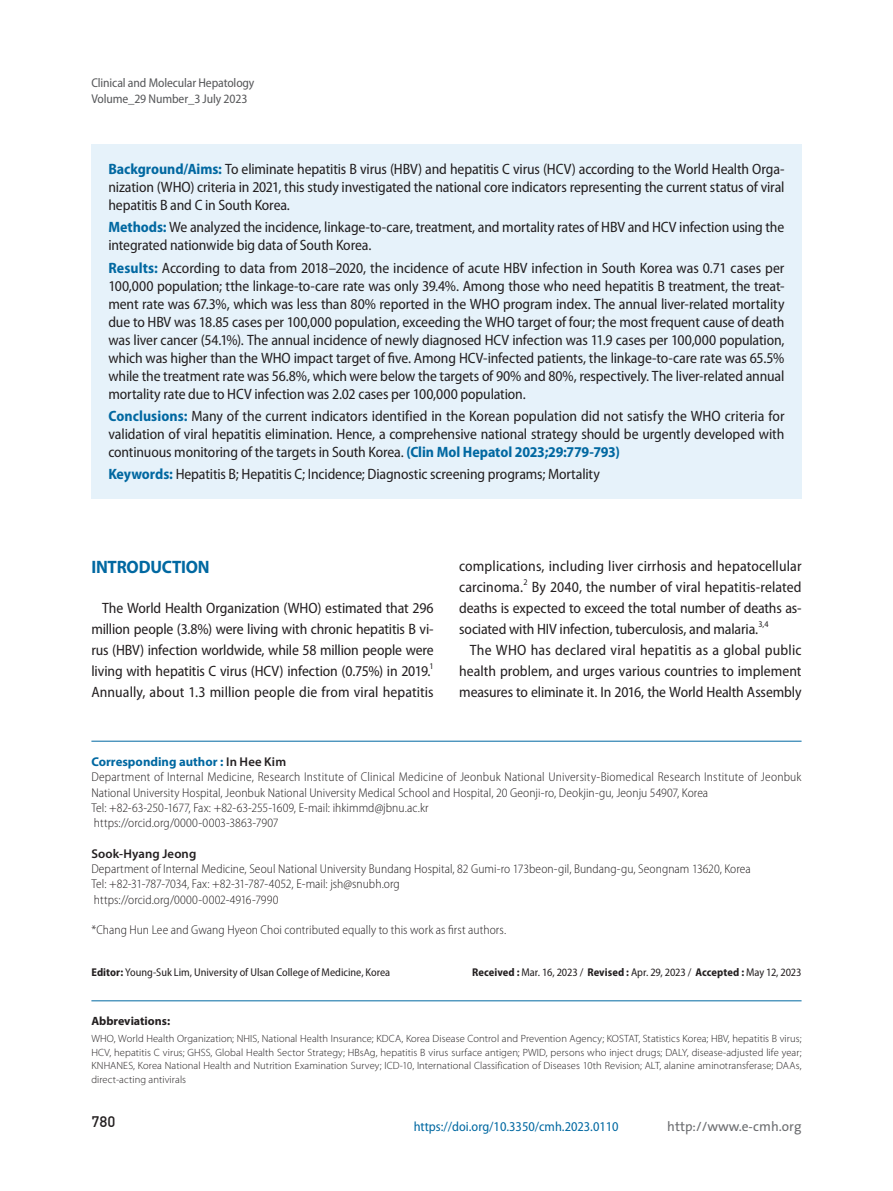
<style>
.page{position:relative;width:893px;height:1191px;background:#fff}
.page>*{position:absolute;margin:0;border:0;box-sizing:border-box;transform-origin:0 0}
.t1{font:700 18px "Myriad Pro";letter-spacing:-.015em;color:#0168a1;scale:.95 1}
.t2{font:semi-condensed 15px/18px "Myriad Pro";letter-spacing:-.01em;color:#231f20;text-align:justify}
.t3{font:semi-condensed 15px/21px "Myriad Pro";letter-spacing:.01em;color:#231f20}
.t4{font:15px "Dinmed";color:#231f20}
.t5{font:semi-condensed 13.5px "Myriad Pro";color:#0168a1}
.t6{font:13.5px "The Sans";color:#6c6d70}
.t7{font:300 semi-condensed 12.75px/15.3px "Myriad Pro";letter-spacing:.005em;color:#231f20}
.t8{font:semi-condensed 12.75px/15.8px "Myriad Pro";letter-spacing:-.01em;color:#57585a}
.t9{font:600 12.75px "Myriad Pro";letter-spacing:.01em;color:#231f20}
.t10{font:700 12px "Myriad Pro";color:#231f20}
.t11{font:semi-condensed 11.25px "Myriad Pro";color:#231f20}
.t12{font:300 10.5px/13.5px "Myriad Pro";letter-spacing:.01em;color:#231f20;text-align:justify}
.t13{font:semi-condensed 8.7px "Myriad Pro";color:#231f20}
.s1{font-weight:700;color:#0168a1}
.s2{font-weight:700;font-stretch:normal;color:#0168a1}
.s3{font-weight:600;font-stretch:normal}
.s4{font-weight:700}
</style>
<div class="page">
<div style="left:91px;top:145px;width:710px;height:354px;background:#e6f2fa"></div>
<hr style="left:91px;top:1000px;width:710px;height:1px;background:#0168a1">
<hr style="left:91px;top:741px;width:710px;height:1px;background:#0168a1">
<p class="t8" style="left:91px;top:75px;width:165px">Clinical and Molecular Hepatology<br>Volume_29 Number_3 July 2023</p>
<p class="t2" style="left:108px;top:160px;width:678px"><span class="s1">Background/Aims:</span> To eliminate hepatitis B virus (HBV) and hepatitis C virus (HCV) according to the World Health Orga&shy;nization (WHO) criteria in 2021, this study investigated the national core indicators representing the current status of viral hepatitis B and C in South Korea.</p>
<p class="t2" style="left:108px;top:218px;width:677px"><span class="s1">Methods:</span> We analyzed the incidence, linkage-to-care, treatment, and mortality rates of HBV and HCV infection using the integrated nationwide big data of South Korea.</p>
<p class="t2" style="left:108px;top:258px;width:678px"><span class="s1">Results:</span> According to data from 2018–2020, the incidence of acute HBV infection in South Korea was 0.71 cases per 100,000 population; tthe linkage-to-care rate was only 39.4%. Among those who need hepatitis B treatment, the treat&shy;ment rate was 67.3%, which was less than 80% reported in the WHO program index. The annual liver-related mortality due to HBV was 18.85 cases per 100,000 population, exceeding the WHO target of four; the most frequent cause of death was liver cancer (54.1%). The annual incidence of newly diagnosed HCV infection was 11.9 cases per 100,000 population, which was higher than the WHO impact target of five. Among HCV-infected patients, the linkage-to-care rate was 65.5% while the treatment rate was 56.8%, which were below the targets of 90% and 80%, respectively. The liver-related annual mortality rate due to HCV infection was 2.02 cases per 100,000 population.</p>
<p class="t2" style="left:108px;top:407px;width:678px"><span class="s1">Conclusions:</span> Many of the current indicators identified in the Korean population did not satisfy the WHO criteria for validation of viral hepatitis elimination. Hence, a comprehensive national strategy should be urgently developed with continuous monitoring of the targets in South Korea. <span class="s1">(Clin Mol Hepatol 2023;29:779-793)</span></p>
<p class="t2" style="left:108px;top:465px;width:493px"><span class="s1">Keywords:</span> Hepatitis B; Hepatitis C; Incidence; Diagnostic screening programs; Mortality</p>
<p class="t1" style="left:91px;top:555px;width:126px">INTRODUCTION</p>
<p class="t2" style="left:91px;top:597px;width:344px;line-height:21px;text-indent:11px">The World Health Organization (WHO) estimated that 296 million people (3.8%) were living with chronic hepatitis B vi&shy;rus (HBV) infection worldwide, while 58 million people were living with hepatitis C virus (HCV) infection (0.75%) in 2019.</p>
<p class="t13" style="left:430px;top:660px;width:6px">1</p>
<p class="t2" style="left:91px;top:682px;width:344px">Annually, about 1.3 million people die from viral hepatitis</p>
<p class="t3" style="left:459px;top:555px;width:344px">complications, including liver cirrhosis and hepatocellular carcinoma.</p>
<p class="t13" style="left:523px;top:576px;width:6px">2</p>
<p class="t2" style="left:459px;top:576px;width:344px;line-height:21px;text-indent:72px">By 2040, the number of viral hepatitis-related deaths is expected to exceed the total number of deaths as&shy;sociated with HIV infection, tuberculosis, and malaria.</p>
<p class="t13" style="left:758px;top:618px;width:12px">3,4</p>
<p class="t2" style="left:459px;top:639px;width:344px;line-height:21px;text-indent:11px">The WHO has declared viral hepatitis as a global public health problem, and urges various countries to implement measures to eliminate it. In 2016, the World Health Assembly</p>
<p class="t7" style="left:91px;top:754px;width:712px"><span class="s2">Corresponding author :</span> <span class="s3">In Hee Kim<br></span>Department of Internal Medicine, Research Institute of Clinical Medicine of Jeonbuk National University-Biomedical Research Institute of Jeonbuk National University Hospital, Jeonbuk National University Medical School and Hospital, 20 Geonji-ro, Deokjin-gu, Jeonju 54907, Korea<br>Tel: +82-63-250-1677, Fax: +82-63-255-1609, E-mail: ihkimmd@jbnu.ac.kr<br>https://orcid.org/0000-0003-3863-7907</p>
<p class="t9" style="left:91px;top:845px;width:106px">Sook-Hyang Jeong</p>
<p class="t7" style="left:91px;top:861px;width:661px">Department of Internal Medicine, Seoul National University Bundang Hospital, 82 Gumi-ro 173beon-gil, Bundang-gu, Seongnam 13620, Korea<br>Tel: +82-31-787-7034, Fax: +82-31-787-4052, E-mail: jsh@snubh.org<br>https://orcid.org/0000-0002-4916-7990</p>
<p class="t7" style="left:91px;top:922px;width:416px">*Chang Hun Lee and Gwang Hyeon Choi contributed equally to this work as first authors.</p>
<p class="t11" style="left:91px;top:965px;width:300px"><span class="s4">Editor:</span> Young-Suk Lim, University of Ulsan College of Medicine, Korea</p>
<p class="t11" style="left:472px;top:965px;width:331px"><span class="s4">Received :</span> Mar. 16, 2023 / <span class="s4">Revised :</span> Apr. 29, 2023 / <span class="s4">Accepted :</span> May 12, 2023</p>
<p class="t10" style="left:91px;top:1013px;width:80px">Abbreviations:</p>
<p class="t12" style="left:91px;top:1032px;width:712px">WHO, World Health Organization; NHIS, National Health Insurance; KDCA, Korea Disease Control and Prevention Agency; KOSTAT, Statistics Korea; HBV, hepatitis B virus; HCV, hepatitis C virus; GHSS, Global Health Sector Strategy; HBsAg, hepatitis B virus surface antigen; PWID, persons who inject drugs; DALY, disease-adjusted life year; KNHANES, Korea National Health and Nutrition Examination Survey; ICD-10, International Classification of Diseases 10th Revision; ALT, alanine aminotransferase; DAAs, direct-acting antivirals</p>
<p class="t4" style="left:91px;top:1112px;width:25px">780</p>
<p class="t5" style="left:414px;top:1118px;width:206px">https://doi.org/10.3350/cmh.2023.0110</p>
<p class="t6" style="left:667px;top:1115px;width:136px">http://www.e-cmh.org</p>
</div>
